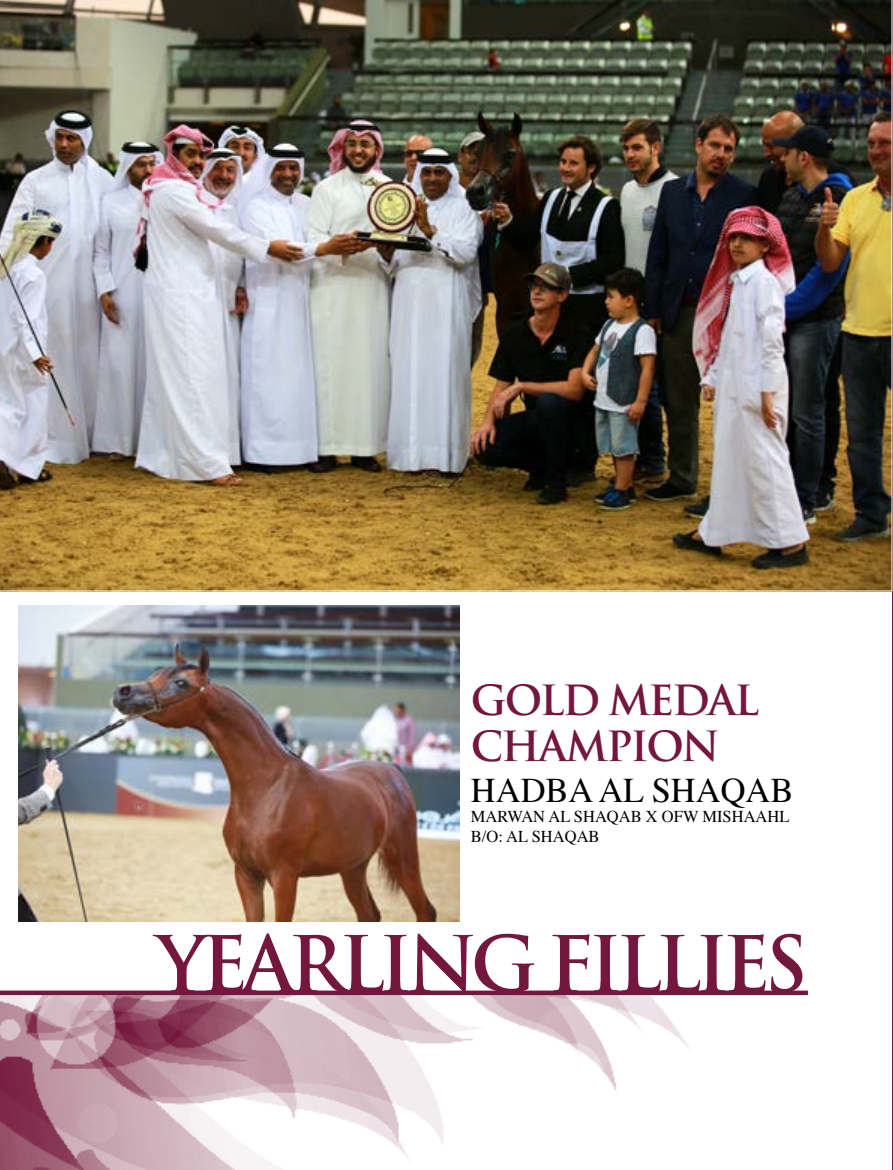
<style>
.page{position:relative;width:893px;height:1170px;background:#fff}
.page>*{position:absolute;margin:0;border:0;box-sizing:border-box;transform-origin:0 0}
.t1{font:700 75px "Trajan Pro";letter-spacing:-.08em;color:#74173f}
.t2{font:700 40.5px/45px "Trajan Pro";letter-spacing:-.05em;color:#74173f}
.t3{font:34.5px "Times";color:#000}
.t4{font:16.5px/19.8px "Times";color:#000}
</style>
<div class="page">
<img style="left:892px;top:0;width:1px;height:1169px">
<img style="left:0;top:994px;width:802px;height:175px">
<img style="left:0;top:0;width:892px;height:591px">
<img style="left:18px;top:605px;width:441px;height:316px">
<svg style="left:0;top:990px;width:808px;height:4px;background:#88385b"></svg>
<h2 class="t2" style="left:471px;top:678px;width:289px">GOLD MEDAL<br>CHAMPION</h2>
<h3 class="t3" style="left:471px;top:758px;width:324px">HADBA AL SHAQAB</h3>
<p class="t4" style="left:471px;top:804px;width:320px">MARWAN AL SHAQAB X OFW MISHAAHL<br>B/O: AL SHAQAB</p>
<h1 class="t1" style="left:156px;top:917px;width:90px">YEARL</h1>
<h1 class="t1" style="left:379px;top:917px;width:383px">ING FILLIES</h1>
</div>
